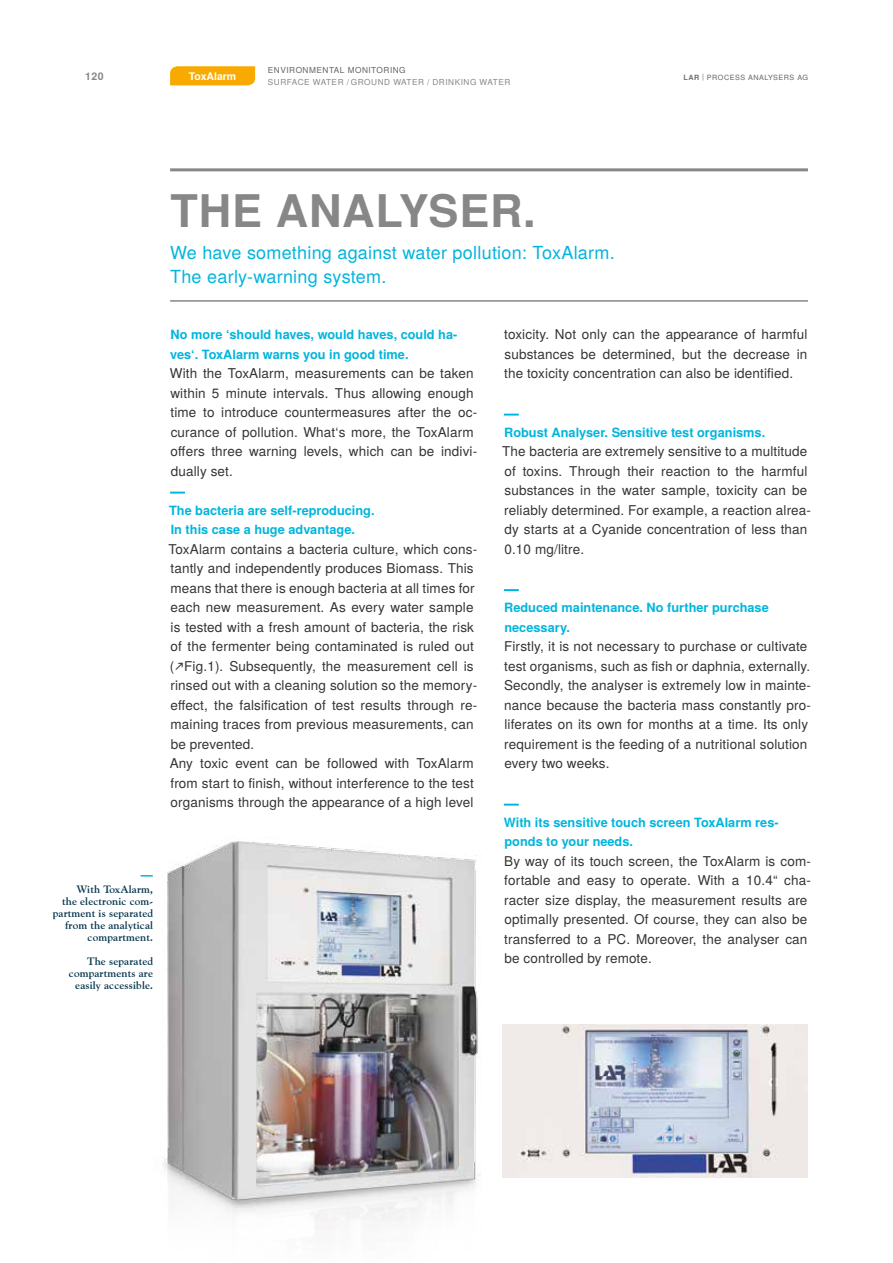
<style>
.page{position:relative;width:893px;height:1263px;background:#fff}
.page>*{position:absolute;margin:0;border:0;box-sizing:border-box;transform-origin:0 0}
._00_Headline{font:700 45px "Te X Gyre Heros";letter-spacing:.02em;color:#878787}
._01_Subheadline{font:18px/24px "Te X Gyre Heros";letter-spacing:.015em;color:#00b5dd}
._03_Copy{font:13.5px/19.5px "Te X Gyre Heros";letter-spacing:.01em;color:#333332}
._03_ZwHead_Linien{font:700 12.75px/19.5px "Te X Gyre Heros";color:#00b5dd}
._04_BU_neu{font:700 10.8px/12px "Goudy Old Style BT";letter-spacing:.015em;color:#00324a;text-align:right}
.t1{font:700 10.5px "Te X Gyre Heros";color:#fff}
.t2{font:700 10.5px "Te X Gyre Heros";color:#878787}
.t3{font:8.25px "Te X Gyre Heros";letter-spacing:.065em;color:#878787}
.t4{font:8.25px "Te X Gyre Heros";letter-spacing:.065em;color:#646363}
.t5{font:7.2px "Te X Gyre Heros";letter-spacing:.075em;color:#646363}
.s1{font-weight:700;color:#706f6f}
.s2{color:#706f6f}
</style>
<div class="page">
<svg style="left:170px;top:66px;width:85px;height:19px;background:#f8ac07"></svg>
<svg style="left:170px;top:492px;width:15px;height:2px"></svg>
<svg style="left:504px;top:414px;width:15px;height:2px"></svg>
<svg style="left:504px;top:589px;width:15px;height:2px"></svg>
<svg style="left:504px;top:804px;width:15px;height:2px"></svg>
<hr style="left:170px;top:168px;width:638px;height:3px;background:#878787">
<hr style="left:170px;top:300px;width:638px;height:2px;background:#878787">
<img style="left:503px;top:1025px;width:305px;height:153px">
<img style="left:162px;top:841px;width:319px;height:389px">
<p class="t4" style="left:268px;top:64px;width:139px">ENVIRONMENTAL MONITORING</p>
<p class="t1" style="left:189px;top:68px;width:49px">ToxAlarm</p>
<p class="t2" style="left:85px;top:68px;width:20px">120</p>
<p class="t5" style="left:683px;top:72px;width:126px"><span class="s1">LAR</span> <span class="s2">|</span> PROCESS ANALYSERS AG</p>
<p class="t3" style="left:268px;top:76px;width:244px">SURFACE WATER / GROUND WATER / DRINKING WATER</p>
<p class="_00_Headline" style="left:170px;top:176px;width:367px">THE ANALYSER.</p>
<p class="_01_Subheadline" style="left:170px;top:239px;width:446px">We have something against water pollution: ToxAlarm.<br>The early-warning system.</p>
<p class="_03_ZwHead_Linien" style="left:170px;top:324px;width:289px">No more ‘should haves, would haves, could ha&shy;ves‘. ToxAlarm warns you in good time.</p>
<p class="_03_Copy" style="left:170px;top:363px;width:309px">With the ToxAlarm, measurements can be taken within 5 minute intervals. Thus allowing enough time to introduce countermeasures after the oc&shy;curance of pollution. What‘s more, the ToxAlarm offers three warning levels, which can be indivi&shy;dually set.</p>
<p class="_03_ZwHead_Linien" style="left:169px;top:500px;width:207px">The bacteria are self-reproducing.<br>In this case a huge advantage.</p>
<p class="_03_Copy" style="left:168px;top:538px;width:310px">ToxAlarm contains a bacteria culture, which cons&shy;tantly and independently produces Biomass. This means that there is enough bacteria at all times for each new measurement. As every water sample is tested with a fresh amount of bacteria, the risk of the fermenter being contaminated is ruled out ( Fig.1). Subsequently, the measurement cell is rinsed out with a cleaning solution so the memory&shy;effect, the falsification of test results through re&shy;maining traces from previous measurements, can be prevented.</p>
<p class="_03_Copy" style="left:170px;top:753px;width:306px;text-align:justify">Any toxic event can be followed with ToxAlarm from start to finish, without interference to the test organisms through the appearance of a high level</p>
<p class="_04_BU_neu" style="left:53px;top:883px;width:102px">With ToxAlarm,<br>the electronic com&shy;partment is separated from the analytical compartment.</p>
<p class="_04_BU_neu" style="left:69px;top:955px;width:86px">The separated compartments are easily accessible.</p>
<p class="_03_Copy" style="left:504px;top:324px;width:305px;text-align:justify">toxicity. Not only can the appearance of harmful substances be determined, but the decrease in the toxicity concentration can also be identified.</p>
<p class="_03_ZwHead_Linien" style="left:504px;top:422px;width:263px">Robust Analyser. Sensitive test organisms.</p>
<p class="_03_Copy" style="left:502px;top:441px;width:310px">The bacteria are extremely sensitive to a multitude of toxins. Through their reaction to the harmful substances in the water sample, toxicity can be reliably determined. For example, a reaction alrea&shy;dy starts at a Cyanide concentration of less than 0.10 mg/litre.</p>
<p class="_03_ZwHead_Linien" style="left:504px;top:597px;width:266px">Reduced maintenance. No further purchase necessary.</p>
<p class="_03_Copy" style="left:504px;top:636px;width:308px">Firstly, it is not necessary to purchase or cultivate test organisms, such as fish or daphnia, externally.<br>Secondly, the analyser is extremely low in mainte&shy;nance because the bacteria mass constantly pro&shy;liferates on its own for months at a time. Its only requirement is the feeding of a nutritional solution every two weeks.</p>
<p class="_03_ZwHead_Linien" style="left:504px;top:812px;width:276px">With its sensitive touch screen ToxAlarm res&shy;ponds to your needs.</p>
<p class="_03_Copy" style="left:504px;top:850px;width:308px">By way of its touch screen, the ToxAlarm is com&shy;fortable and easy to operate. With a 10.4“ cha&shy;racter size display, the measurement results are optimally presented. Of course, they can also be transferred to a PC. Moreover, the analyser can be controlled by remote.</p>
</div>
